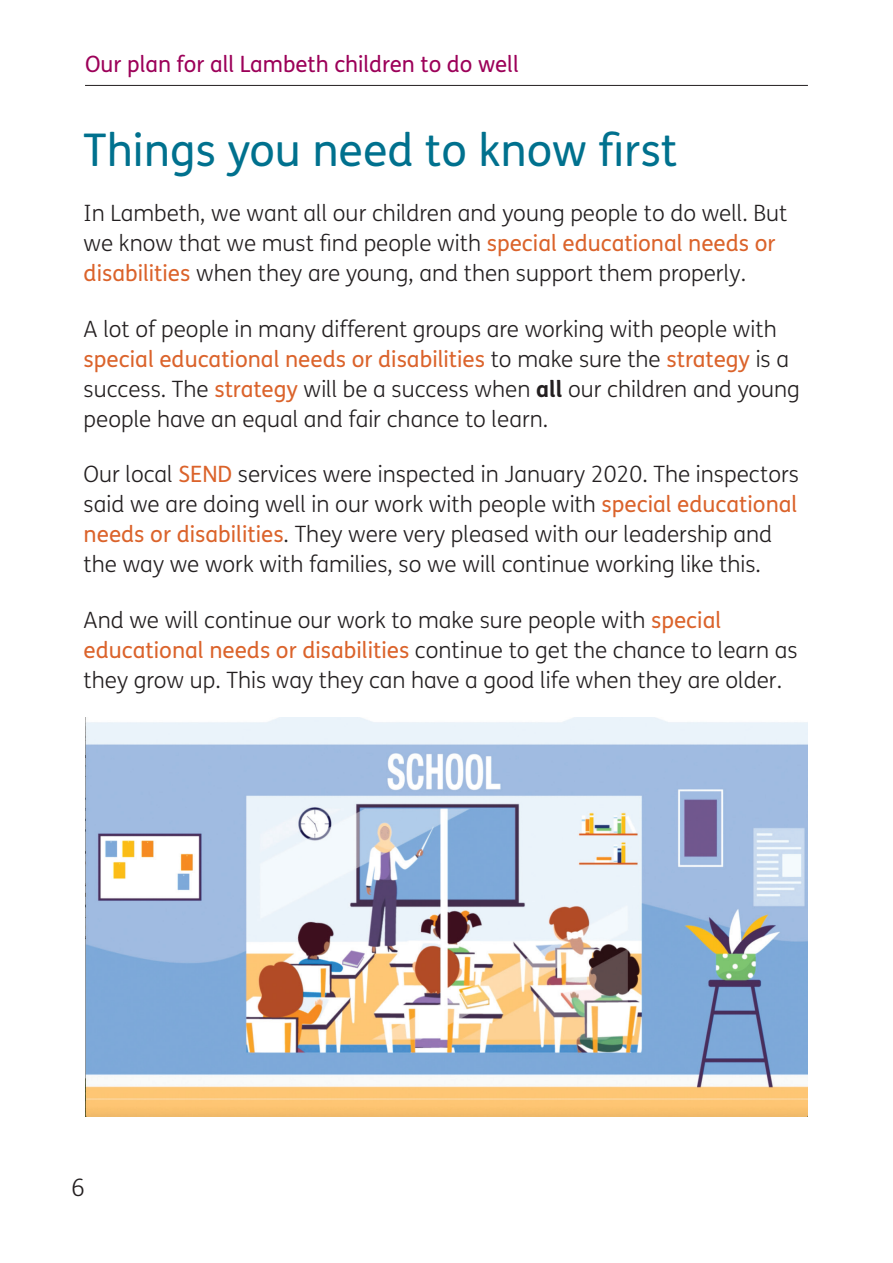
<style>
.page{position:relative;width:893px;height:1263px;background:#fff}
.page>*{position:absolute;margin:0;border:0;box-sizing:border-box;transform-origin:0 0}
.t1{font:45px "FS Me";color:#00718e}
.t2{font:300 24px "FS Me";color:#231f20}
.t3{font:300 22.5px/30px "FS Me";color:#231f20}
.t4{font:22.5px "FS Me";color:#9c0159}
.s1{font-weight:400;color:#db632b}
.s2{font-weight:700}
</style>
<div class="page">
<hr style="left:85px;top:85px;width:723px;height:1px;background:#231f20">
<img style="left:85px;top:718px;width:723px;height:398px">
<p class="t4" style="left:85px;top:49px;width:435px">Our plan for all Lambeth children to do well</p>
<h1 class="t1" style="left:84px;top:119px;width:595px">Things you need to know first</h1>
<p class="t3" style="left:84px;top:198px;width:705px">In Lambeth, we want all our children and young people to do well. But we know that we must find people with <span class="s1">special educational needs or disabilities</span> when they are young, and then support them properly.</p>
<p class="t3" style="left:84px;top:313px;width:718px">A lot of people in many different groups are working with people with <span class="s1">special educational needs or disabilities</span> to make sure the <span class="s1">strategy</span> is a success. The <span class="s1">strategy</span> will be a success when <span class="s2">all</span> our children and young people have an equal and fair chance to learn.</p>
<p class="t3" style="left:84px;top:459px;width:717px">Our local <span class="s1">SEND</span> services were inspected in January 2020. The inspectors said we are doing well in our work with people with <span class="s1">special educational needs or disabilities</span>. They were very pleased with our leadership and the way we work with families, so we will continue working like this.</p>
<p class="t3" style="left:84px;top:604px;width:715px">And we will continue our work to make sure people with <span class="s1">special educational needs or disabilities</span> continue to get the chance to learn as they grow up. This way they can have a good life when they are older.</p>
<p class="t2" style="left:71px;top:1171px;width:15px">6</p>
</div>
